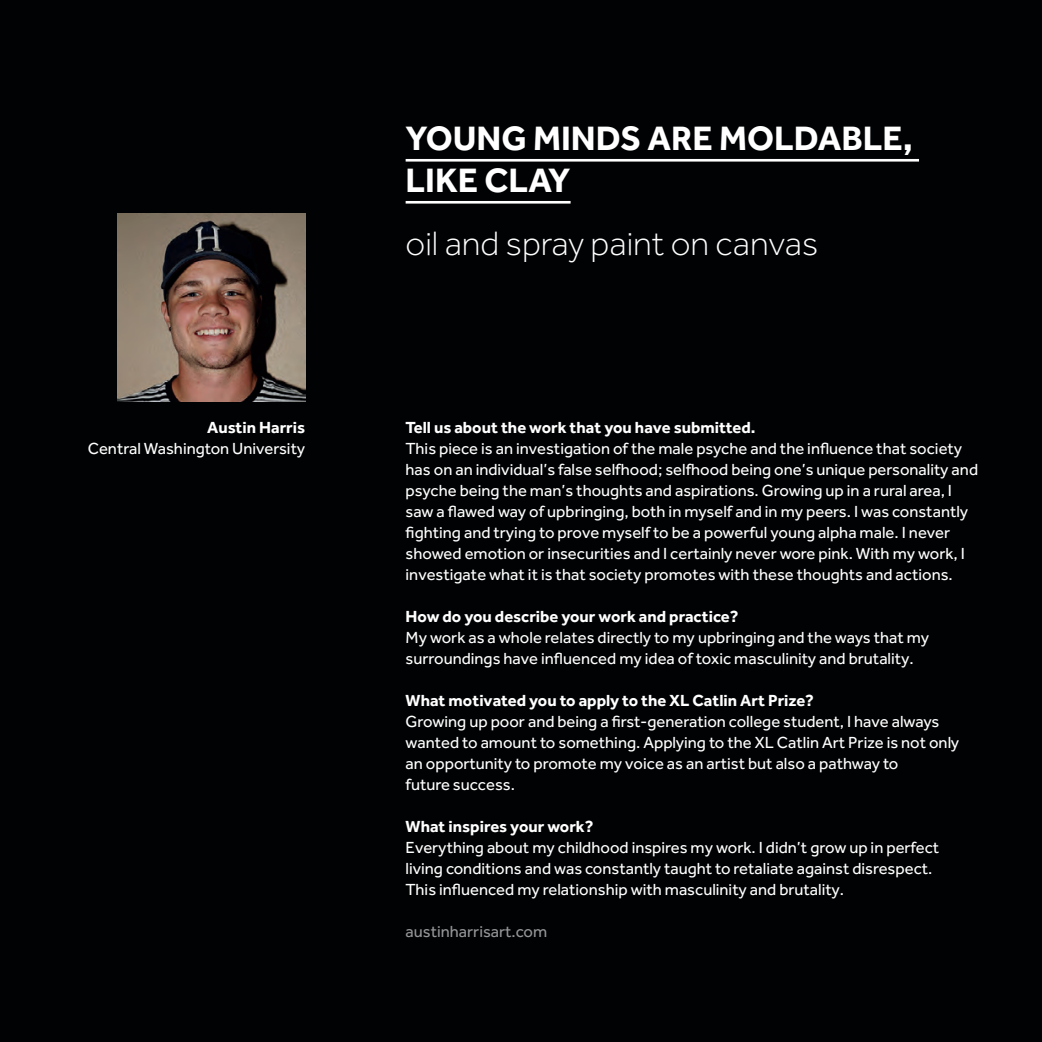
<style>
.page{position:relative;width:1042px;height:1042px;background:#010203}
.page>*{position:absolute;margin:0;border:0;box-sizing:border-box;transform-origin:0 0}
.Introduction{font:700 35px/42px "Effra";color:#fff}
.Introduction-2{font:300 35px "Effra";color:#fff}
.Body_copy{font:16.62px/21px "Effra";color:#fff}
.Body_copy-2{font:16.62px "Effra";color:#939598}
.Body_copy-3{font:700 16.62px "Effra";color:#fff}
.s1{font-weight:700}
</style>
<div class="page">
<hr style="left:406px;top:159px;width:513px;height:3px;background:#fff">
<hr style="left:406px;top:201px;width:164px;height:3px;background:#fff">
<img style="left:117px;top:213px;width:188px;height:188px">
<p class="Body_copy-3" style="left:207px;top:417px;width:99px">Austin Harris</p>
<p class="Body_copy" style="left:88px;top:438px;width:219px">Central Washington University</p>
<p class="Introduction" style="left:406px;top:116px;width:508px">YOUNG MINDS ARE MOLDABLE,<br>LIKE CLAY</p>
<p class="Introduction-2" style="left:406px;top:223px;width:414px">oil and spray paint on canvas</p>
<p class="Body_copy" style="left:406px;top:417px;width:574px"><span class="s1">Tell us about the work that you have submitted.<br></span>This piece is an investigation of the male psyche and the influence that society has on an individual’s false selfhood; selfhood being one’s unique personality and psyche being the man’s thoughts and aspirations. Growing up in a rural area, I saw a flawed way of upbringing, both in myself and in my peers. I was constantly fighting and trying to prove myself to be a powerful young alpha male. I never showed emotion or insecurities and I certainly never wore pink. With my work, I investigate what it is that society promotes with these thoughts and actions.</p>
<p class="Body_copy" style="left:406px;top:606px;width:525px"><span class="s1">How do you describe your work and practice?<br></span>My work as a whole relates directly to my upbringing and the ways that my surroundings have influenced my idea of toxic masculinity and brutality.</p>
<p class="Body_copy" style="left:406px;top:690px;width:555px"><span class="s1">What motivated you to apply to the XL Catlin Art Prize?<br></span>Growing up poor and being a first-generation college student, I have always wanted to amount to something. Applying to the XL Catlin Art Prize is not only an opportunity to promote my voice as an artist but also a pathway to<br>future success.</p>
<p class="Body_copy" style="left:406px;top:816px;width:535px"><span class="s1">What inspires your work?<br></span>Everything about my childhood inspires my work. I didn’t grow up in perfect living conditions and was constantly taught to retaliate against disrespect.<br>This influenced my relationship with masculinity and brutality.</p>
<p class="Body_copy-2" style="left:406px;top:922px;width:143px">austinharrisart.com</p>
</div>
